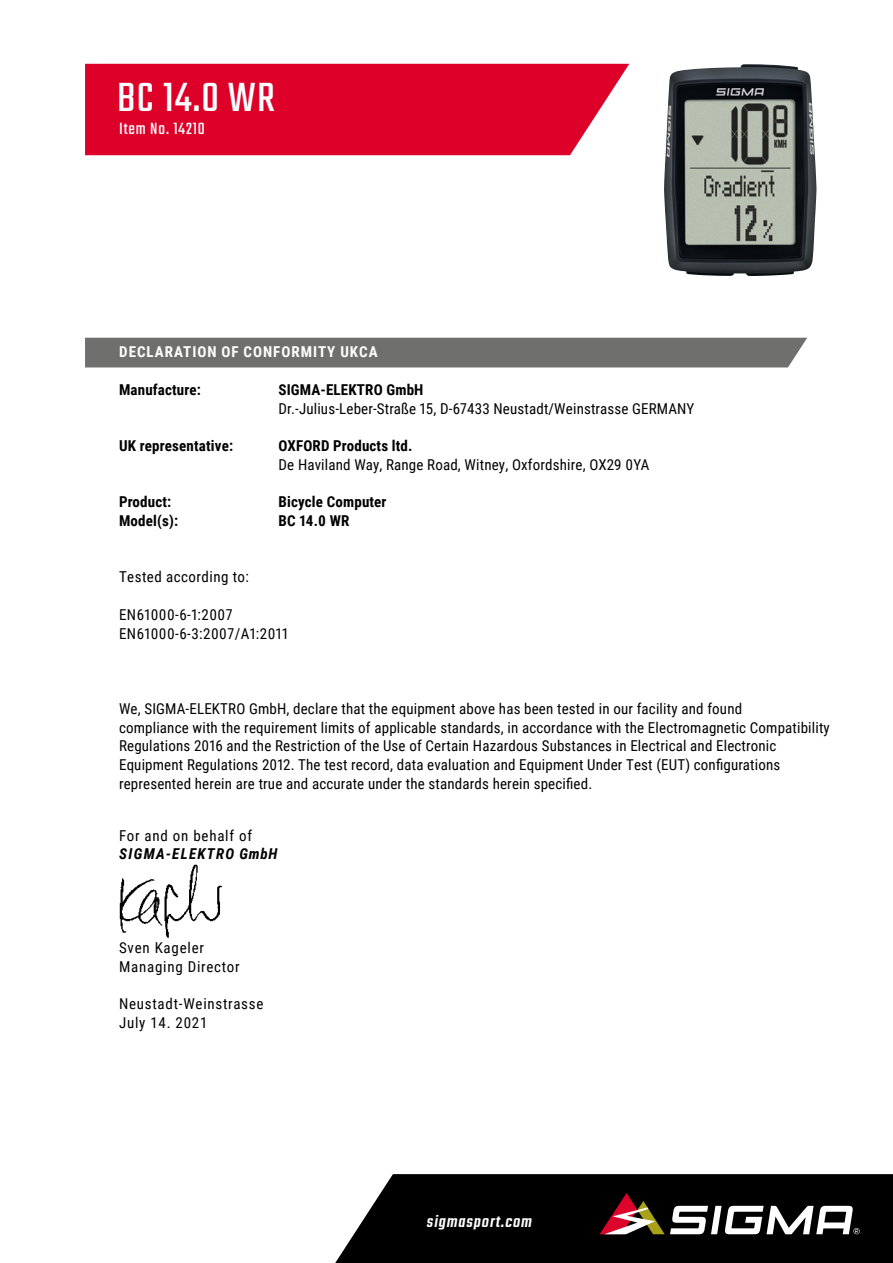
<style>
.page{position:relative;width:893px;height:1263px;background:#fff}
.page>*{position:absolute;margin:0;border:0;box-sizing:border-box;transform-origin:0 0}
.t1{font:45px "Teko";color:#fff}
.A-Artikelnummer_gros{font:italic 500 18px "Teko";color:#fff}
.A-Artikelnummer_gros-2{font:18px "Teko";letter-spacing:.05em;color:#fff}
.t2{font:15px/18.8px "Roboto Condensed";letter-spacing:.01em;color:#000}
.t3{font:700 15px "Roboto Condensed";letter-spacing:.01em;color:#000}
.t4{font:15px "Roboto Condensed";letter-spacing:.05em;color:#000}
.t5{font:15px "Roboto Condensed";letter-spacing:.03em;color:#000}
.t6{font:700 15px "Roboto Condensed";letter-spacing:.065em;color:#fff}
.t7{font:italic 700 15px "Roboto Condensed";letter-spacing:.085em;color:#000}
</style>
<div class="page">
<div style="left:85px;top:338px;width:722px;height:29px;background:#6f6f6e"></div>
<div style="left:85px;top:64px;width:544px;height:91px;background:#dd0029"></div>
<img style="left:119px;top:864px;width:104px;height:74px">
<svg style="left:335px;top:1174px;width:558px;height:89px;background:#141414"></svg>
<svg style="left:600px;top:1193px;width:261px;height:41px"></svg>
<img style="left:664px;top:64px;width:152px;height:212px">
<p class="t1" style="left:117px;top:72px;width:159px">BC 14.0 WR</p>
<p class="A-Artikelnummer_gros-2" style="left:119px;top:119px;width:87px">Item No. 14210</p>
<p class="t6" style="left:119px;top:342px;width:260px">DECLARATION OF CONFORMITY UKCA</p>
<p class="t3" style="left:119px;top:379px;width:83px">Manufacture:</p>
<p class="t3" style="left:279px;top:379px;width:146px">SIGMA-ELEKTRO GmbH</p>
<p class="t2" style="left:279px;top:398px;width:417px">Dr.-Julius-Leber-Straße 15, D-67433 Neustadt/Weinstrasse GERMANY</p>
<p class="t3" style="left:119px;top:435px;width:116px">UK representative:</p>
<p class="t3" style="left:279px;top:435px;width:136px">OXFORD Products ltd.</p>
<p class="t2" style="left:279px;top:455px;width:372px">De Haviland Way, Range Road, Witney, Oxfordshire, OX29 0YA</p>
<p class="t3" style="left:119px;top:492px;width:54px">Product:</p>
<p class="t3" style="left:279px;top:492px;width:110px">Bicycle Computer</p>
<p class="t3" style="left:119px;top:510px;width:61px">Model(s):</p>
<p class="t3" style="left:279px;top:510px;width:73px">BC 14.0 WR</p>
<p class="t5" style="left:119px;top:567px;width:131px">Tested according to:</p>
<p class="t2" style="left:119px;top:605px;width:115px">EN61000-6-1:2007</p>
<p class="t5" style="left:119px;top:623px;width:170px">EN61000-6-3:2007/A1:2011</p>
<p class="t2" style="left:119px;top:698px;width:712px">We, SIGMA-ELEKTRO GmbH, declare that the equipment above has been tested in our facility and found<br>compliance with the requirement limits of applicable standards, in accordance with the Electromagnetic Compatibility Regulations 2016 and the Restriction of the Use of Certain Hazardous Substances in Electrical and Electronic Equipment Regulations 2012. The test record, data evaluation and Equipment Under Test (EUT) configurations represented herein are true and accurate under the standards herein specified.</p>
<p class="t4" style="left:119px;top:825px;width:135px">For and on behalf of</p>
<p class="t7" style="left:119px;top:843px;width:160px">SIGMA-ELEKTRO GmbH</p>
<p class="t4" style="left:119px;top:937px;width:86px">Sven Kageler</p>
<p class="t4" style="left:119px;top:956px;width:122px">Managing Director</p>
<p class="t4" style="left:119px;top:993px;width:146px">Neustadt-Weinstrasse</p>
<p class="t4" style="left:119px;top:1012px;width:90px">July 14. 2021</p>
<p class="A-Artikelnummer_gros" style="left:426px;top:1211px;width:110px">sigmasport.com</p>
</div>
